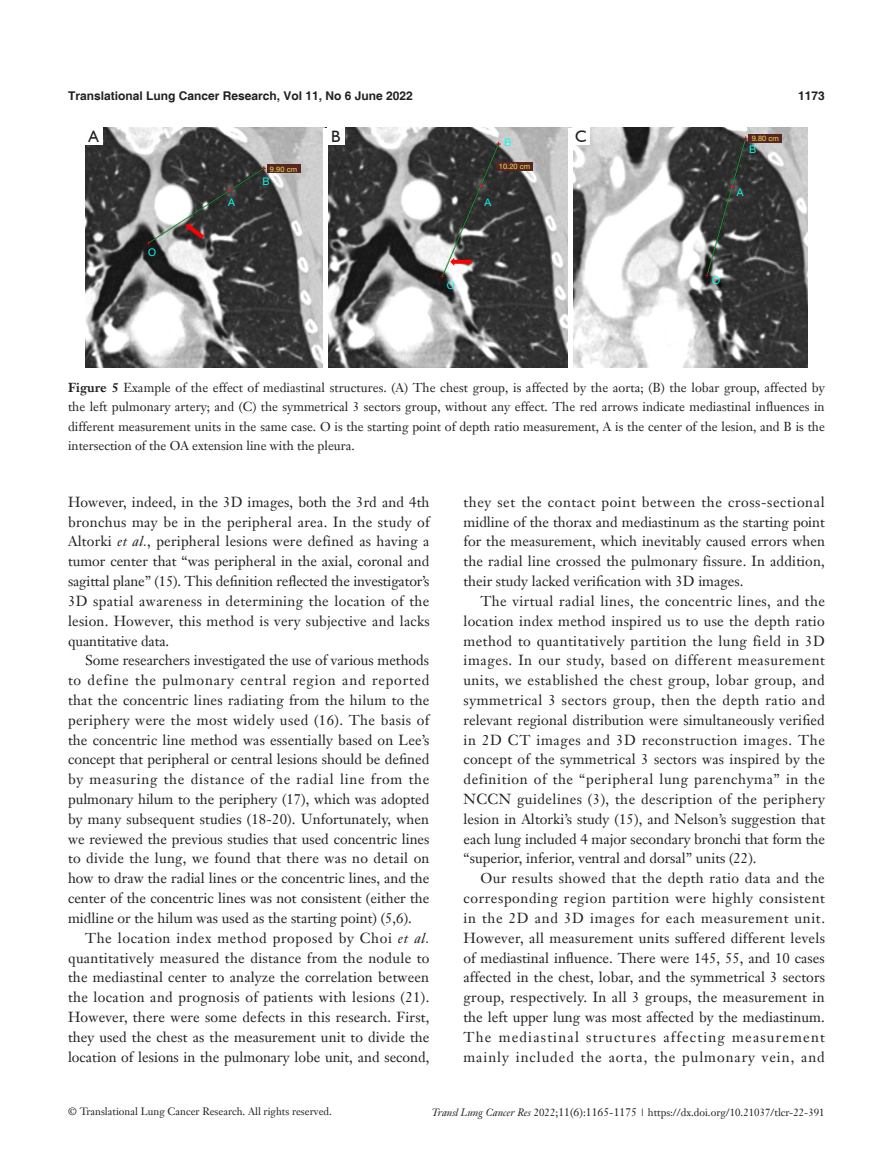
<style>
.page{position:relative;width:893px;height:1170px;background:#fff}
.page>*{position:absolute;margin:0;border:0;box-sizing:border-box;transform-origin:0 0}
.t1{font:16.5px "Humanist 521 BT";color:#231f20}
.t2{font:14.25px/19.8px "Janson Text LT";color:#231f20;text-align:justify}
.t3{font:12.75px/19.5px "Janson Text LT";color:#231f20;text-align:justify}
.t4{font:700 12px "Helvetica";color:#231f20}
.t5{font:10.5px "Janson Text LT";color:#231f20}
.t6{font:10.5px "Helvetica Neue LT Pro";color:#0dfaec}
.t7{font:7.5px "Helvetica Neue LT Pro";color:#eae84b}
.s1{font-weight:700}
.s2{font-style:italic}
.s3{font-size:11.25px}
</style>
<div class="page">
<img style="left:85px;top:128px;width:723px;height:239px">
<div style="left:267px;top:164px;width:33px;height:9px;background:#592522"></div>
<div style="left:749px;top:134px;width:33px;height:9px;background:#592522"></div>
<div style="left:497px;top:162px;width:36px;height:9px;background:#592522"></div>
<hr style="left:323px;top:128px;width:4px;height:239px;background:#fff">
<hr style="left:568px;top:128px;width:4px;height:239px;background:#fff">
<div style="left:85px;top:128px;width:17px;height:17px;background:#fff"></div>
<div style="left:327px;top:128px;width:17px;height:17px;background:#fff"></div>
<div style="left:572px;top:128px;width:17px;height:17px;background:#fff"></div>
<p class="t4" style="left:68px;top:88px;width:346px">Translational Lung Cancer Research, Vol 11, No 6 June 2022</p>
<p class="t4" style="left:798px;top:88px;width:28px">1173</p>
<p class="t1" style="left:88px;top:126px;width:12px">A</p>
<p class="t1" style="left:331px;top:126px;width:11px">B</p>
<p class="t1" style="left:575px;top:126px;width:13px">C</p>
<p class="t6" style="left:504px;top:136px;width:9px">B</p>
<p class="t6" style="left:148px;top:245px;width:9px">O</p>
<p class="t7" style="left:270px;top:164px;width:29px">9.90 cm</p>
<p class="t6" style="left:263px;top:174px;width:9px">B</p>
<p class="t6" style="left:228px;top:196px;width:8px">A</p>
<p class="t6" style="left:484px;top:196px;width:8px">A</p>
<p class="t7" style="left:499px;top:162px;width:33px">10.20 cm</p>
<p class="t6" style="left:447px;top:279px;width:9px">O</p>
<p class="t7" style="left:752px;top:134px;width:29px">9.80 cm</p>
<p class="t6" style="left:749px;top:143px;width:9px">B</p>
<p class="t6" style="left:737px;top:186px;width:8px">A</p>
<p class="t6" style="left:712px;top:274px;width:9px">O</p>
<p class="t3" style="left:68px;top:377px;width:758px"><span class="s1">Figure 5</span> Example of the effect of mediastinal structures. (A) The chest group, is affected by the aorta; (B) the lobar group, affected by the left pulmonary artery; and (C) the symmetrical 3 sectors group, without any effect. The red arrows indicate mediastinal influences in different measurement units in the same case. O is the starting point of depth ratio measurement, A is the center of the lesion, and B is the intersection of the OA extension line with the pleura.</p>
<p class="t2" style="left:68px;top:492px;width:363px">However, indeed, in the 3D images, both the 3rd and 4th bronchus may be in the peripheral area. In the study of Altorki <span class="s2">et al.</span>, peripheral lesions were defined as having a tumor center that “was peripheral in the axial, coronal and sagittal plane” (15). This definition reflected the investigator’s 3D spatial awareness in determining the location of the lesion. However, this method is very subjective and lacks quantitative data.</p>
<p class="t2" style="left:68px;top:650px;width:363px;text-indent:17px">Some researchers investigated the use of various methods to define the pulmonary central region and reported that the concentric lines radiating from the hilum to the periphery were the most widely used (16). The basis of the concentric line method was essentially based on Lee’s concept that peripheral or central lesions should be defined by measuring the distance of the radial line from the pulmonary hilum to the periphery (17), which was adopted by many subsequent studies (18-20). Unfortunately, when we reviewed the previous studies that used concentric lines to divide the lung, we found that there was no detail on how to draw the radial lines or the concentric lines, and the center of the concentric lines was not consistent (either the midline or the hilum was used as the starting point) (5,6).</p>
<p class="t2" style="left:68px;top:927px;width:363px;text-indent:17px">The location index method proposed by Choi <span class="s2">et al. </span>quantitatively measured the distance from the nodule to the mediastinal center to analyze the correlation between the location and prognosis of patients with lesions (21).<br>However, there were some defects in this research. First, they used the chest as the measurement unit to divide the location of lesions in the pulmonary lobe unit, and second,</p>
<p class="t2" style="left:463px;top:492px;width:363px">they set the contact point between the cross-sectional midline of the thorax and mediastinum as the starting point for the measurement, which inevitably caused errors when the radial line crossed the pulmonary fissure. In addition, their study lacked verification with 3D images.</p>
<p class="t2" style="left:463px;top:591px;width:363px;text-indent:17px">The virtual radial lines, the concentric lines, and the location index method inspired us to use the depth ratio method to quantitatively partition the lung field in 3D images. In our study, based on different measurement units, we established the chest group, lobar group, and symmetrical 3 sectors group, then the depth ratio and relevant regional distribution were simultaneously verified in 2D CT images and 3D reconstruction images. The concept of the symmetrical 3 sectors was inspired by the definition of the “peripheral lung parenchyma” in the NCCN guidelines (3), the description of the periphery lesion in Altorki’s study (15), and Nelson’s suggestion that each lung included 4 major secondary bronchi that form the “superior, inferior, ventral and dorsal” units (22).</p>
<p class="t2" style="left:463px;top:868px;width:363px;text-indent:17px">Our results showed that the depth ratio data and the corresponding region partition were highly consistent in the 2D and 3D images for each measurement unit.<br>However, all measurement units suffered different levels of mediastinal influence. There were 145, 55, and 10 cases affected in the chest, lobar, and the symmetrical 3 sectors group, respectively. In all 3 groups, the measurement in the left upper lung was most affected by the mediastinum.<br>The mediastinal structures affecting measurement mainly included the aorta, the pulmonary vein, and</p>
<p class="t5" style="left:68px;top:1104px;width:265px">© Translational Lung Cancer Research. All rights reserved.</p>
<p class="t5" style="left:432px;top:1105px;width:394px"><span class="s2">Transl Lung Cancer Res</span> 2022<span class="s3">;11(6):1165-1175</span> | https://dx.doi.org/10.21037/tlcr-22-391</p>
</div>
